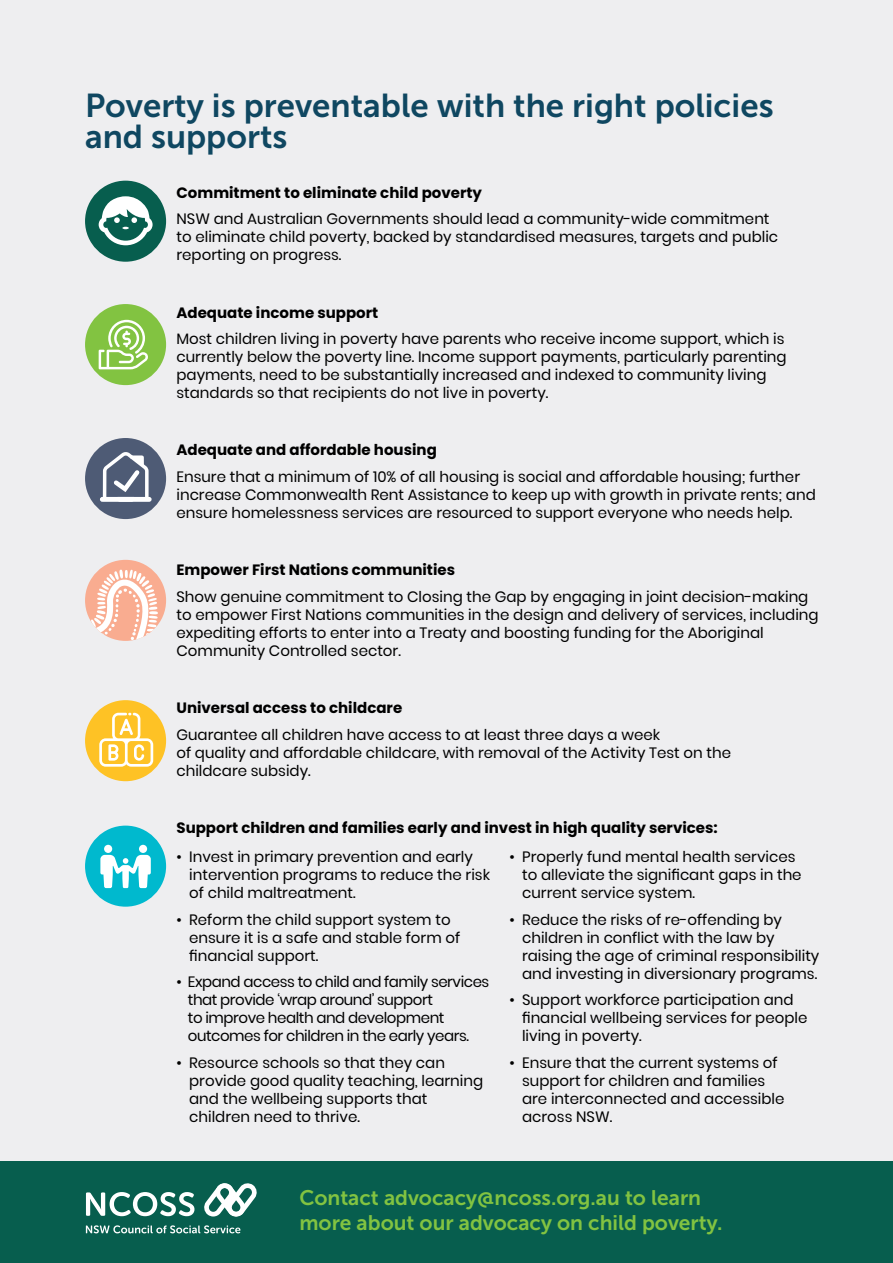
<style>
.page{position:relative;width:893px;height:1263px;background:#eeeef0}
.page>*{position:absolute;margin:0;border:0;box-sizing:border-box;transform-origin:0 0}
.t1{font:33px/31.5px "Museo Sans 700";color:#0f4761}
.t2{font:21px/25.5px "Museo Sans 700";color:#82c341}
.t3{font:15px/18px "Poppins";color:#000}
.t4{font:700 15px "Poppins";color:#000}
.t5{font:15px/18px "Poppins";letter-spacing:-.03em;color:#000}
</style>
<div class="page">
<div style="left:85px;top:560px;width:81px;height:81px;background:#f9ac90;border-radius:50%"></div>
<svg style="left:85px;top:570px;width:73px;height:71px"></svg>
<div style="left:85px;top:438px;width:81px;height:81px;background:#4e5b75;border-radius:50%"></div>
<svg style="left:101px;top:452px;width:50px;height:50px"></svg>
<div style="left:85px;top:304px;width:81px;height:81px;background:#82c341;border-radius:50%"></div>
<svg style="left:99px;top:320px;width:49px;height:49px"></svg>
<div style="left:85px;top:826px;width:81px;height:81px;background:#00b9ce;border-radius:50%"></div>
<div style="left:104px;top:845px;width:8px;height:8px;background:#fff;border-radius:50%"></div>
<div style="left:139px;top:845px;width:8px;height:8px;background:#fff;border-radius:50%"></div>
<svg style="left:100px;top:855px;width:51px;height:33px"></svg>
<div style="left:85px;top:700px;width:81px;height:81px;background:#fec225;border-radius:50%"></div>
<svg style="left:99px;top:713px;width:54px;height:54px"></svg>
<div style="left:85px;top:181px;width:81px;height:81px;background:#075e4e;border-radius:50%"></div>
<svg style="left:99px;top:196px;width:54px;height:49px"></svg>
<div style="left:0;top:1161px;width:893px;height:102px;background:#075e4e"></div>
<svg style="left:204px;top:1183px;width:53px;height:34px"></svg>
<svg style="left:86px;top:1192px;width:108px;height:24px"></svg>
<svg style="left:86px;top:1225px;width:154px;height:8px"></svg>
<h1 class="t1" style="left:85px;top:89px;width:690px">Poverty is preventable with the right policies and supports</h1>
<p class="t4" style="left:176px;top:184px;width:307px">Commitment to eliminate child poverty</p>
<p class="t3" style="left:176px;top:210px;width:603px">NSW and Australian Governments should lead a community-wide commitment to eliminate child poverty, backed by standardised measures, targets and public reporting on progress.</p>
<p class="t4" style="left:176px;top:304px;width:203px">Adequate income support</p>
<p class="t3" style="left:176px;top:330px;width:612px">Most children living in poverty have parents who receive income support, which is currently below the poverty line. Income support payments, particularly parenting payments, need to be substantially increased and indexed to community living standards so that recipients do not live in poverty.</p>
<p class="t4" style="left:176px;top:441px;width:262px">Adequate and affordable housing</p>
<p class="t3" style="left:176px;top:468px;width:641px">Ensure that a minimum of 10% of all housing is social and affordable housing; further increase Commonwealth Rent Assistance to keep up with growth in private rents; and ensure homelessness services are resourced to support everyone who needs help.</p>
<p class="t4" style="left:176px;top:561px;width:280px">Empower First Nations communities</p>
<p class="t3" style="left:176px;top:587px;width:644px">Show genuine commitment to Closing the Gap by engaging in joint decision-making to empower First Nations communities in the design and delivery of services, including expediting efforts to enter into a Treaty and boosting funding for the Aboriginal Community Controlled sector.</p>
<p class="t4" style="left:176px;top:699px;width:227px">Universal access to childcare</p>
<p class="t3" style="left:176px;top:725px;width:556px">Guarantee all children have access to at least three days a week<br>of quality and affordable childcare, with removal of the Activity Test on the childcare subsidy.</p>
<p class="t4" style="left:176px;top:819px;width:543px">Support children and families early and invest in high quality services:</p>
<p class="t3" style="left:189px;top:848px;width:302px;text-indent:-13px">• Invest in primary prevention and early intervention programs to reduce the risk of child maltreatment.</p>
<p class="t3" style="left:189px;top:911px;width:273px;text-indent:-13px">• Reform the child support system to ensure it is a safe and stable form of financial support.</p>
<p class="t5" style="left:188px;top:973px;width:303px;text-indent:-11px">• Expand access to child and family services that provide ‘wrap around’ support<br>to improve health and development outcomes for children in the early years.</p>
<p class="t3" style="left:189px;top:1054px;width:296px;text-indent:-13px">• Resource schools so that they can provide good quality teaching, learning and the wellbeing supports that children need to thrive.</p>
<p class="t3" style="left:522px;top:848px;width:281px;text-indent:-13px">• Properly fund mental health services to alleviate the significant gaps in the current service system.</p>
<p class="t3" style="left:522px;top:911px;width:299px;text-indent:-13px">• Reduce the risks of re-offending by children in conflict with the law by raising the age of criminal responsibility and investing in diversionary programs.</p>
<p class="t3" style="left:522px;top:991px;width:287px;text-indent:-13px">• Support workforce participation and financial wellbeing services for people living in poverty.</p>
<p class="t3" style="left:522px;top:1054px;width:264px;text-indent:-13px">• Ensure that the current systems of support for children and families are interconnected and accessible across NSW.</p>
<h2 class="t2" style="left:299px;top:1185px;width:425px">Contact advocacy@ncoss.org.au to learn more about our advocacy on child poverty.</h2>
</div>
